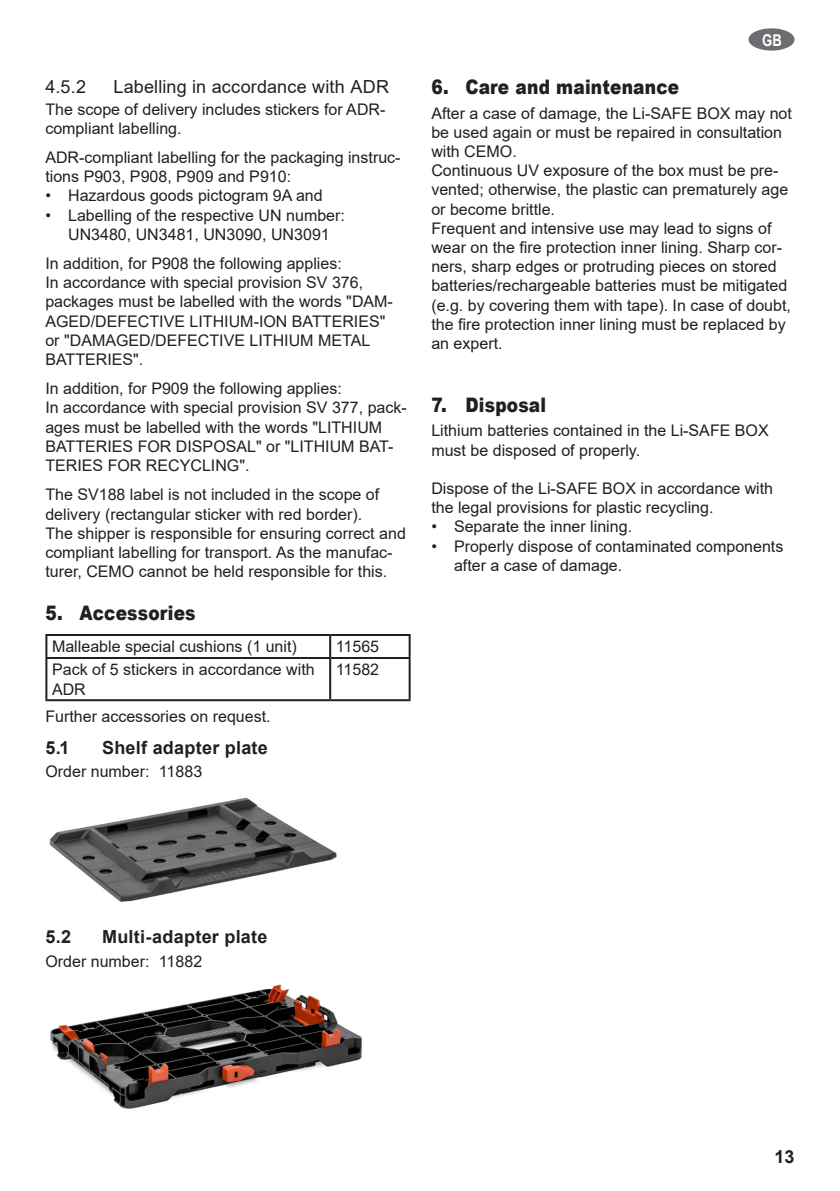
<style>
.page{position:relative;width:840px;height:1191px;background:#fff}
.page>*{position:absolute;margin:0;border:0;box-sizing:border-box;transform-origin:0 0}
.t1{font:900 20px "Arial";letter-spacing:.01em;color:#231f20;scale:.85 1}
.t2{font:700 18px "Arial";letter-spacing:.015em;color:#231f20}
.t3{font:18px "Arial";letter-spacing:.01em;color:#231f20}
.t4{font:700 16.4px "Arial";color:#fff;scale:.8 1}
.t5{font:16px/19.2px "Arial";color:#231f20}
</style>
<div class="page">
<div style="left:748px;top:28px;width:46px;height:23px;background:#6c6d70;border-radius:50%"></div>
<hr style="left:45px;top:634px;width:285px;height:2px;background:#231f20">
<hr style="left:45px;top:636px;width:2px;height:21px;background:#231f20">
<hr style="left:330px;top:634px;width:80px;height:2px;background:#231f20">
<hr style="left:329px;top:636px;width:2px;height:21px;background:#231f20">
<hr style="left:408px;top:636px;width:2px;height:21px;background:#231f20">
<hr style="left:45px;top:657px;width:285px;height:2px;background:#231f20">
<hr style="left:45px;top:659px;width:2px;height:40px;background:#231f20">
<hr style="left:330px;top:657px;width:80px;height:2px;background:#231f20">
<hr style="left:329px;top:659px;width:2px;height:40px;background:#231f20">
<hr style="left:408px;top:659px;width:2px;height:40px;background:#231f20">
<hr style="left:45px;top:699px;width:285px;height:2px;background:#231f20">
<hr style="left:330px;top:699px;width:80px;height:2px;background:#231f20">
<img style="left:49px;top:797px;width:288px;height:105px">
<img style="left:50px;top:984px;width:312px;height:125px">
<p class="t3" style="left:45px;top:74px;width:42px">4.5.2</p>
<p class="t3" style="left:113px;top:74px;width:277px">Labelling in accordance with ADR</p>
<p class="t5" style="left:45px;top:99px;width:341px">The scope of delivery includes stickers for ADR&shy;compliant labelling.</p>
<p class="t5" style="left:45px;top:148px;width:356px">ADR-compliant labelling for the packaging instruc&shy;tions P903, P908, P909 and P910:</p>
<p class="t5" style="left:45px;top:186px;width:279px">• Hazardous goods pictogram 9A and</p>
<p class="t5" style="left:45px;top:205px;width:301px;text-align:center">• Labelling of the respective UN number:<br>UN3480, UN3481, UN3090, UN3091</p>
<p class="t5" style="left:45px;top:254px;width:349px">In addition, for P908 the following applies:<br>In accordance with special provision SV 376, packages must be labelled with the words "DAM-AGED/DEFECTIVE LITHIUM-ION BATTERIES" or "DAMAGED/DEFECTIVE LITHIUM METAL BATTERIES".</p>
<p class="t5" style="left:45px;top:379px;width:363px">In addition, for P909 the following applies:<br>In accordance with special provision SV 377, pack&shy;ages must be labelled with the words "LITHIUM BATTERIES FOR DISPOSAL" or "LITHIUM BAT-TERIES FOR RECYCLING".</p>
<p class="t5" style="left:45px;top:485px;width:362px">The SV188 label is not included in the scope of delivery (rectangular sticker with red border).<br>The shipper is responsible for ensuring correct and compliant labelling for transport. As the manufac&shy;turer, CEMO cannot be held responsible for this.</p>
<p class="t1" style="left:45px;top:598px;width:178px">5. Accessories</p>
<p class="t5" style="left:52px;top:637px;width:246px">Malleable special cushions (1 unit)</p>
<p class="t5" style="left:335px;top:637px;width:45px">11565</p>
<p class="t5" style="left:52px;top:660px;width:264px">Pack of 5 stickers in accordance with<br>ADR</p>
<p class="t5" style="left:335px;top:660px;width:45px">11582</p>
<p class="t5" style="left:45px;top:707px;width:226px">Further accessories on request.</p>
<p class="t2" style="left:45px;top:735px;width:26px">5.1</p>
<p class="t2" style="left:102px;top:735px;width:167px">Shelf adapter plate</p>
<p class="t5" style="left:45px;top:762px;width:158px">Order number: 11883</p>
<p class="t4" style="left:761px;top:29px;width:26px">GB</p>
<p class="t1" style="left:431px;top:72px;width:293px">6. Care and maintenance</p>
<p class="t5" style="left:431px;top:103px;width:362px">After a case of damage, the Li-SAFE BOX may not be used again or must be repaired in consultation with CEMO.<br>Continuous UV exposure of the box must be pre&shy;vented; otherwise, the plastic can prematurely age or become brittle.<br>Frequent and intensive use may lead to signs of wear on the fire protection inner lining. Sharp cor&shy;ners, sharp edges or protruding pieces on stored batteries/rechargeable batteries must be mitigated (e.g. by covering them with tape). In case of doubt, the fire protection inner lining must be replaced by an expert.</p>
<p class="t1" style="left:431px;top:390px;width:136px">7. Disposal</p>
<p class="t5" style="left:431px;top:421px;width:339px">Lithium batteries contained in the Li-SAFE BOX must be disposed of properly.</p>
<p class="t5" style="left:431px;top:479px;width:343px">Dispose of the Li-SAFE BOX in accordance with the legal provisions for plastic recycling.</p>
<p class="t5" style="left:431px;top:517px;width:202px">• Separate the inner lining.</p>
<p class="t5" style="left:454px;top:536px;width:331px;text-indent:-23px">• Properly dispose of contaminated components after a case of damage.</p>
<p class="t2" style="left:45px;top:924px;width:27px">5.2</p>
<p class="t2" style="left:102px;top:924px;width:167px">Multi-adapter plate</p>
<p class="t5" style="left:45px;top:951px;width:158px">Order number: 11882</p>
<p class="t2" style="left:774px;top:1143px;width:22px">13</p>
</div>
